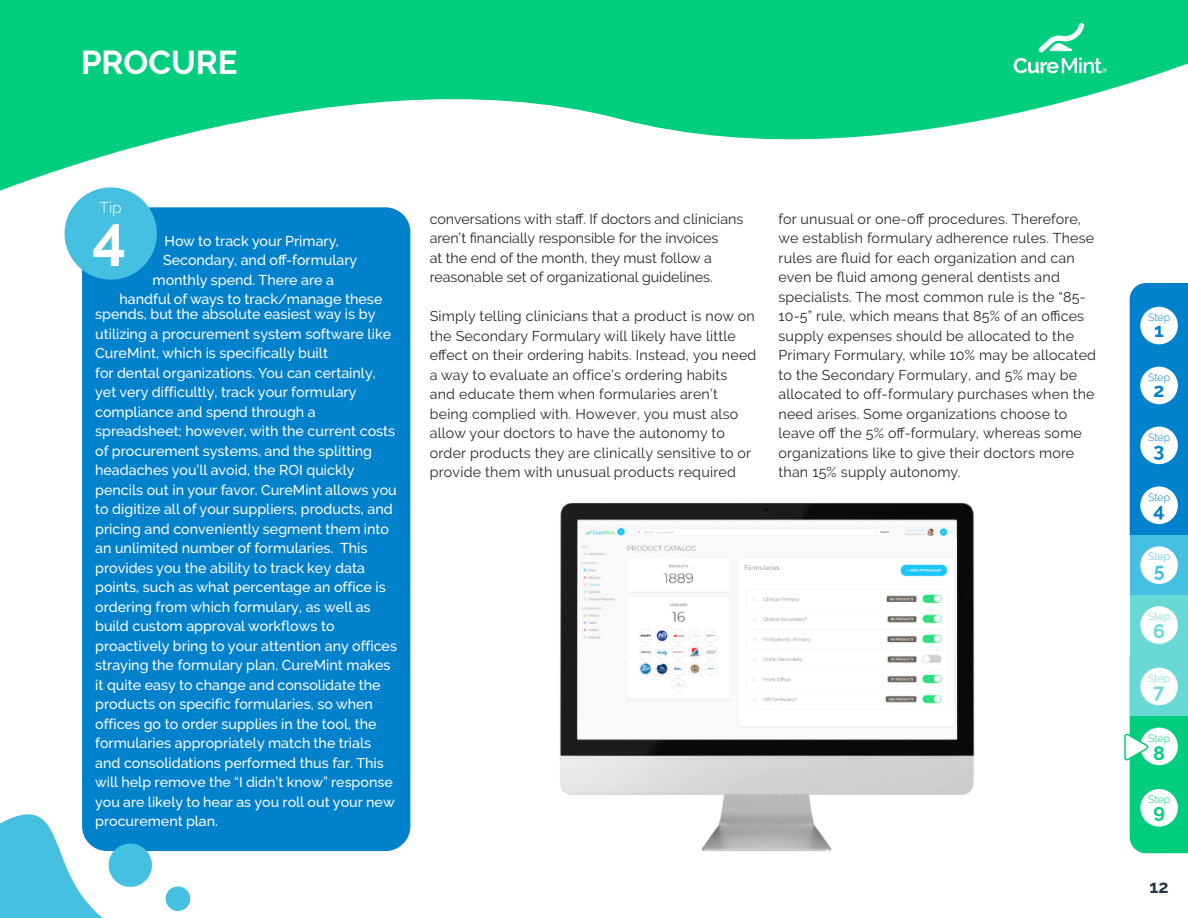
<style>
.page{position:relative;width:1188px;height:918px;background:#fff}
.page>*{position:absolute;margin:0;border:0;box-sizing:border-box;transform-origin:0 0}
.t1{font:700 60px "Raleway";color:#fff}
.t2{font:700 33px "Raleway";color:#fff}
.t3{font:700 19.5px "Raleway";color:#0081cb}
.t4{font:700 19.5px "Raleway";color:#00cd7e}
.t5{font:700 19.5px "Raleway";color:#46c0e0}
.t6{font:700 19.5px "Raleway";color:#68d9d5}
.t7{font:700 19.5px "Raleway";color:#6adad5}
.t8{font:700 18px "Raleway";color:#233746}
.t9{font:300 15.6px "Raleway";color:#fff}
.t10{font:500 14.25px/19.5px "Raleway";color:#fff}
.t11{font:14.25px/19.5px "Raleway";letter-spacing:.015em;color:#292829}
.t12{font:300 10.5px "Raleway";letter-spacing:-.005em;color:#0081cb}
.t13{font:300 10.5px "Raleway";letter-spacing:-.005em;color:#00cd7e}
.t14{font:300 10.5px "Raleway";color:#46c0e0}
.t15{font:300 10.5px "Raleway";color:#68d9d5}
.t16{font:300 10.5px "Raleway";color:#6adad5}
</style>
<div class="page">
<div style="left:1130px;top:283px;width:58px;height:252px;background:#0081cb"></div>
<div style="left:1140px;top:307px;width:38px;height:37px;background:#fff;border-radius:50%"></div>
<div style="left:1140px;top:367px;width:38px;height:37px;background:#fff;border-radius:50%"></div>
<div style="left:1140px;top:427px;width:38px;height:37px;background:#fff;border-radius:50%"></div>
<div style="left:1140px;top:486px;width:38px;height:38px;background:#fff;border-radius:50%"></div>
<div style="left:1130px;top:535px;width:58px;height:60px;background:#46c0e0"></div>
<div style="left:1140px;top:546px;width:38px;height:38px;background:#fff;border-radius:50%"></div>
<div style="left:1130px;top:595px;width:58px;height:121px;background:#68d9d5"></div>
<div style="left:1140px;top:606px;width:38px;height:38px;background:#fff;border-radius:50%"></div>
<svg style="left:0;top:0;width:1188px;height:203px;fill:#00cd7d"></svg>
<svg style="left:1038px;top:23px;width:46px;height:29px"></svg>
<svg style="left:1014px;top:58px;width:93px;height:15px"></svg>
<svg style="left:1124px;top:656px;width:64px;height:197px"></svg>
<img style="left:560px;top:502px;width:415px;height:350px">
<div style="left:82px;top:207px;width:328px;height:644px;background:#0081cb;border-radius:25px"></div>
<div style="left:65px;top:187px;width:92px;height:93px;background:#46c0e0;border-radius:50%"></div>
<svg style="left:0;top:776px;width:191px;height:142px"></svg>
<svg style="left:673px;top:635px;width:11px;height:3px"></svg>
<h2 class="t2" style="left:81px;top:43px;width:158px">PROCURE</h2>
<p class="t9" style="left:100px;top:199px;width:24px">Tip</p>
<h1 class="t1" style="left:92px;top:203px;width:36px">4</h1>
<p class="t10" style="left:165px;top:231px;width:176px">How to track your Primary,</p>
<p class="t10" style="left:163px;top:250px;width:196px">Secondary, and off-formulary</p>
<p class="t10" style="left:153px;top:270px;width:183px">monthly spend. There are a</p>
<p class="t10" style="left:120px;top:289px;width:264px">handful of ways to track/manage these</p>
<p class="t10" style="left:95px;top:304px;width:303px">spends, but the absolute easiest way is by utilizing a procurement system software like CureMint, which is specifically built<br>for dental organizations. You can certainly, yet very difficultly, track your formulary compliance and spend through a spreadsheet; however, with the current costs of procurement systems, and the splitting headaches you’ll avoid, the ROI quickly pencils out in your favor. CureMint allows you to digitize all of your suppliers, products, and pricing and conveniently segment them into an unlimited number of formularies. This provides you the ability to track key data points, such as what percentage an office is ordering from which formulary, as well as build custom approval workflows to proactively bring to your attention any offices straying the formulary plan. CureMint makes it quite easy to change and consolidate the products on specific formularies, so when offices go to order supplies in the tool, the formularies appropriately match the trials and consolidations performed thus far. This will help remove the “I didn’t know” response you are likely to hear as you roll out your new procurement plan.</p>
<p class="t11" style="left:430px;top:209px;width:315px">conversations with staff. If doctors and clinicians aren’t financially responsible for the invoices<br>at the end of the month, they must follow a reasonable set of organizational guidelines.</p>
<p class="t11" style="left:430px;top:306px;width:328px">Simply telling clinicians that a product is now on the Secondary Formulary will likely have little effect on their ordering habits. Instead, you need a way to evaluate an office’s ordering habits<br>and educate them when formularies aren’t being complied with. However, you must also allow your doctors to have the autonomy to order products they are clinically sensitive to or provide them with unusual products required</p>
<p class="t11" style="left:779px;top:209px;width:319px">for unusual or one-off procedures. Therefore, we establish formulary adherence rules. These rules are fluid for each organization and can even be fluid among general dentists and specialists. The most common rule is the “85- 10-5” rule, which means that 85% of an offices supply expenses should be allocated to the Primary Formulary, while 10% may be allocated to the Secondary Formulary, and 5% may be allocated to off-formulary purchases when the need arises. Some organizations choose to leave off the 5% off-formulary, whereas some organizations like to give their doctors more than 15% supply autonomy.</p>
<p class="t12" style="left:1148px;top:311px;width:24px">Step</p>
<h3 class="t3" style="left:1154px;top:319px;width:11px">1</h3>
<p class="t12" style="left:1148px;top:371px;width:24px">Step</p>
<h3 class="t3" style="left:1154px;top:379px;width:12px">2</h3>
<p class="t12" style="left:1148px;top:431px;width:24px">Step</p>
<h3 class="t3" style="left:1154px;top:439px;width:12px">3</h3>
<p class="t12" style="left:1148px;top:491px;width:24px">Step</p>
<h3 class="t3" style="left:1154px;top:499px;width:13px">4</h3>
<p class="t14" style="left:1148px;top:551px;width:24px">Step</p>
<h3 class="t5" style="left:1154px;top:559px;width:12px">5</h3>
<p class="t15" style="left:1148px;top:611px;width:24px">Step</p>
<h3 class="t6" style="left:1153px;top:620px;width:13px">6</h3>
<p class="t16" style="left:1148px;top:672px;width:24px">Step</p>
<h3 class="t7" style="left:1154px;top:680px;width:12px">7</h3>
<p class="t13" style="left:1148px;top:732px;width:24px">Step</p>
<h3 class="t4" style="left:1153px;top:742px;width:13px">8</h3>
<p class="t13" style="left:1148px;top:793px;width:24px">Step</p>
<h3 class="t4" style="left:1153px;top:800px;width:13px">9</h3>
<p class="t8" style="left:1150px;top:876px;width:21px">12</p>
</div>
